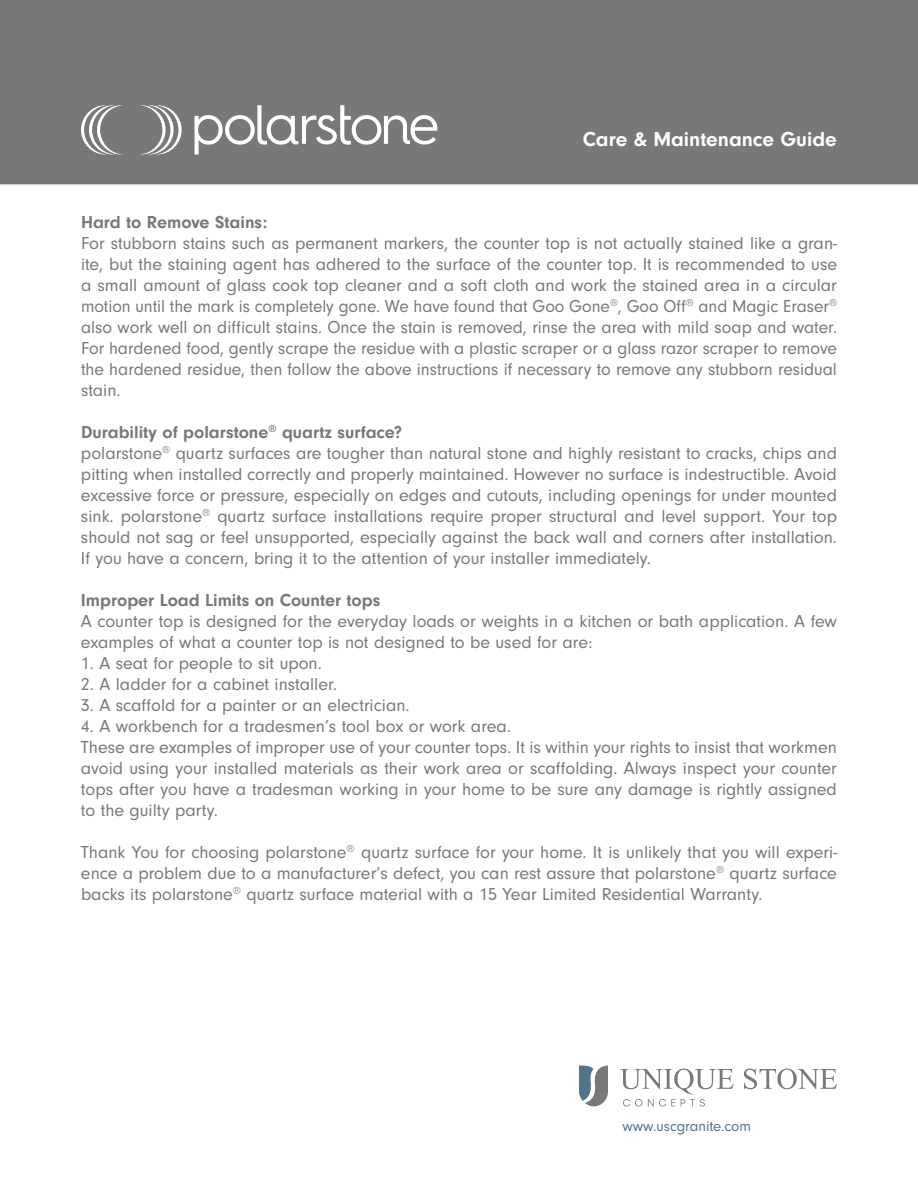
<style>
.page{position:relative;width:918px;height:1188px;background:#fff}
.page>*{position:absolute;margin:0;border:0;box-sizing:border-box;transform-origin:0 0}
.t1{font:700 21px "Neuzeit Gro";color:#fff}
.t2{font:18px/21px "Neuzeit Gro";color:#787779}
.t3{font:700 18px "Neuzeit Gro";color:#787779}
.t4{font:15px "Neuzeit Gro";color:#50748a}
.s1{font-weight:700}
</style>
<div class="page">
<div style="left:0;top:0;width:918px;height:184px;background:#787779"></div>
<svg style="left:579px;top:1065px;width:29px;height:41px"></svg>
<svg style="left:744px;top:1069px;width:93px;height:20px"></svg>
<svg style="left:620px;top:1069px;width:114px;height:38px"></svg>
<svg style="left:195px;top:105px;width:242px;height:50px"></svg>
<svg style="left:81px;top:105px;width:42px;height:50px"></svg>
<svg style="left:140px;top:105px;width:42px;height:50px"></svg>
<p class="t1" style="left:583px;top:128px;width:255px">Care &amp; Maintenance Guide</p>
<p class="t3" style="left:81px;top:212px;width:188px">Hard to Remove Stains:</p>
<p class="t2" style="left:81px;top:233px;width:758px;text-align:justify">For stubborn stains such as permanent markers, the counter top is not actually stained like a gran&shy;ite, but the staining agent has adhered to the surface of the counter top. It is recommended to use a small amount of glass cook top cleaner and a soft cloth and work the stained area in a circular motion until the mark is completely gone. We have found that Goo Gone<sup>®</sup>, Goo Off<sup>®</sup> and Magic Eraser<sup>® </sup>also work well on difficult stains. Once the stain is removed, rinse the area with mild soap and water.<br>For hardened food, gently scrape the residue with a plastic scraper or a glass razor scraper to remove the hardened residue, then follow the above instructions if necessary to remove any stubborn residual stain.</p>
<p class="t2" style="left:81px;top:422px;width:758px"><span class="s1">Durability of polarstone</span><sup>®</sup> <span class="s1">quartz surface?<br></span>polarstone<sup>®</sup> quartz surfaces are tougher than natural stone and highly resistant to cracks, chips and pitting when installed correctly and properly maintained. However no surface is indestructible. Avoid excessive force or pressure, especially on edges and cutouts, including openings for under mounted sink. polarstone<sup>®</sup> quartz surface installations require proper structural and level support. Your top should not sag or feel unsupported, especially against the back wall and corners after installation.<br>If you have a concern, bring it to the attention of your installer immediately.</p>
<p class="t3" style="left:81px;top:590px;width:301px">Improper Load Limits on Counter tops</p>
<p class="t2" style="left:81px;top:611px;width:758px">A counter top is designed for the everyday loads or weights in a kitchen or bath application. A few examples of what a counter top is not designed to be used for are:</p>
<p class="t2" style="left:81px;top:653px;width:242px">1. A seat for people to sit upon.</p>
<p class="t2" style="left:81px;top:674px;width:258px">2. A ladder for a cabinet installer.</p>
<p class="t2" style="left:81px;top:695px;width:330px">3. A scaffold for a painter or an electrician.</p>
<p class="t2" style="left:81px;top:716px;width:758px">4. A workbench for a tradesmen’s tool box or work area.<br>These are examples of improper use of your counter tops. It is within your rights to insist that workmen avoid using your installed materials as their work area or scaffolding. Always inspect your counter tops after you have a tradesman working in your home to be sure any damage is rightly assigned to the guilty party.</p>
<p class="t2" style="left:81px;top:842px;width:758px;text-align:justify">Thank You for choosing polarstone<sup>®</sup> quartz surface for your home. It is unlikely that you will experi&shy;ence a problem due to a manufacturer’s defect, you can rest assure that polarstone<sup>®</sup> quartz surface backs its polarstone<sup>®</sup> quartz surface material with a 15 Year Limited Residential Warranty.</p>
<p class="t4" style="left:622px;top:1118px;width:130px">www.uscgranite.com</p>
</div>
